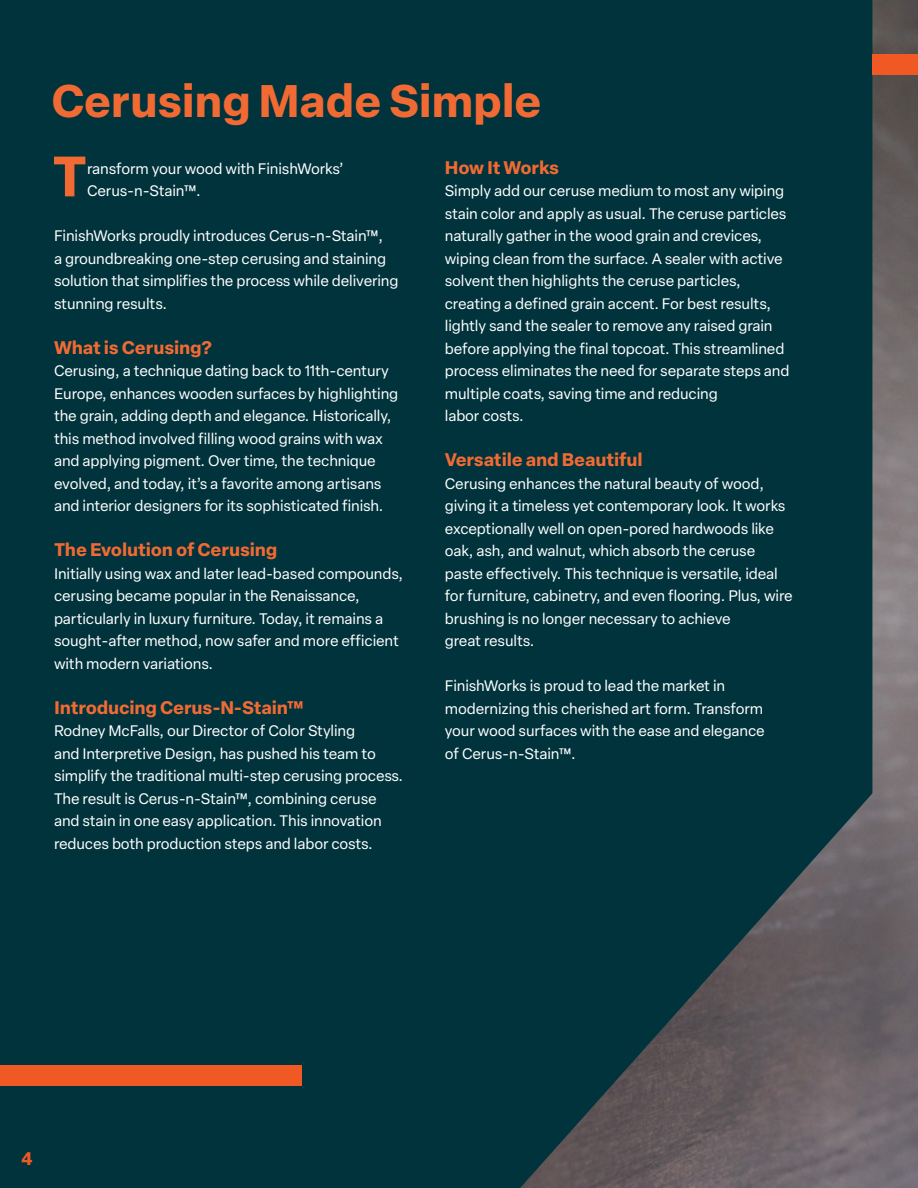
<style>
.page{position:relative;width:918px;height:1188px;background:#fff}
.page>*{position:absolute;margin:0;border:0;box-sizing:border-box;transform-origin:0 0}
.t1{font:700 56.1px "Elza Text";color:#f26a33}
.t2{font:700 45px "Elza Text";letter-spacing:-.01em;color:#f26a33}
.t3{font:700 18px "Elza Text";letter-spacing:-.01em;color:#f26a33}
.t4{font:700 18px "Elza Text";color:#f15924}
.t5{font:15px/22.5px "Elza Text";letter-spacing:-.01em;color:#fff}
</style>
<div class="page">
<img style="left:872px;top:0;width:46px;height:1188px">
<div style="left:0;top:0;width:872px;height:1188px;background:#00333c"></div>
<div style="left:872px;top:54px;width:46px;height:21px;background:#f15924"></div>
<div style="left:0;top:1065px;width:302px;height:21px;background:#f15924"></div>
<p class="t2" style="left:51px;top:67px;width:492px">Cerusing Made Simple</p>
<p class="t1" style="left:52px;top:133px;width:36px">T</p>
<p class="t5" style="left:87px;top:157px;width:258px">ransform your wood with FinishWorks’<br>Cerus-n-Stain™.</p>
<p class="t5" style="left:54px;top:224px;width:346px">FinishWorks proudly introduces Cerus-n-Stain™,<br>a groundbreaking one-step cerusing and staining solution that simplifies the process while delivering stunning results.</p>
<p class="t3" style="left:54px;top:334px;width:160px">What is Cerusing?</p>
<p class="t5" style="left:54px;top:359px;width:346px">Cerusing, a technique dating back to 11th-century Europe, enhances wooden surfaces by highlighting the grain, adding depth and elegance. Historically, this method involved filling wood grains with wax and applying pigment. Over time, the technique evolved, and today, it’s a favorite among artisans and interior designers for its sophisticated finish.</p>
<p class="t3" style="left:54px;top:536px;width:225px">The Evolution of Cerusing</p>
<p class="t5" style="left:54px;top:562px;width:350px">Initially using wax and later lead-based compounds, cerusing became popular in the Renaissance, particularly in luxury furniture. Today, it remains a sought-after method, now safer and more efficient with modern variations.</p>
<p class="t3" style="left:54px;top:694px;width:251px">Introducing Cerus-N-Stain™</p>
<p class="t5" style="left:54px;top:719px;width:351px">Rodney McFalls, our Director of Color Styling<br>and Interpretive Design, has pushed his team to simplify the traditional multi-step cerusing process.<br>The result is Cerus-n-Stain™, combining ceruse and stain in one easy application. This innovation reduces both production steps and labor costs.</p>
<p class="t3" style="left:445px;top:153px;width:116px">How It Works</p>
<p class="t5" style="left:445px;top:179px;width:346px">Simply add our ceruse medium to most any wiping stain color and apply as usual. The ceruse particles naturally gather in the wood grain and crevices, wiping clean from the surface. A sealer with active solvent then highlights the ceruse particles, creating a defined grain accent. For best results, lightly sand the sealer to remove any raised grain before applying the final topcoat. This streamlined process eliminates the need for separate steps and multiple coats, saving time and reducing<br>labor costs.</p>
<p class="t3" style="left:445px;top:446px;width:199px">Versatile and Beautiful</p>
<p class="t5" style="left:445px;top:471px;width:349px">Cerusing enhances the natural beauty of wood, giving it a timeless yet contemporary look. It works exceptionally well on open-pored hardwoods like oak, ash, and walnut, which absorb the ceruse paste effectively. This technique is versatile, ideal for furniture, cabinetry, and even flooring. Plus, wire brushing is no longer necessary to achieve<br>great results.</p>
<p class="t5" style="left:445px;top:674px;width:322px">FinishWorks is proud to lead the market in modernizing this cherished art form. Transform your wood surfaces with the ease and elegance of Cerus-n-Stain™.</p>
<p class="t4" style="left:21px;top:1144px;width:13px">4</p>
</div>
